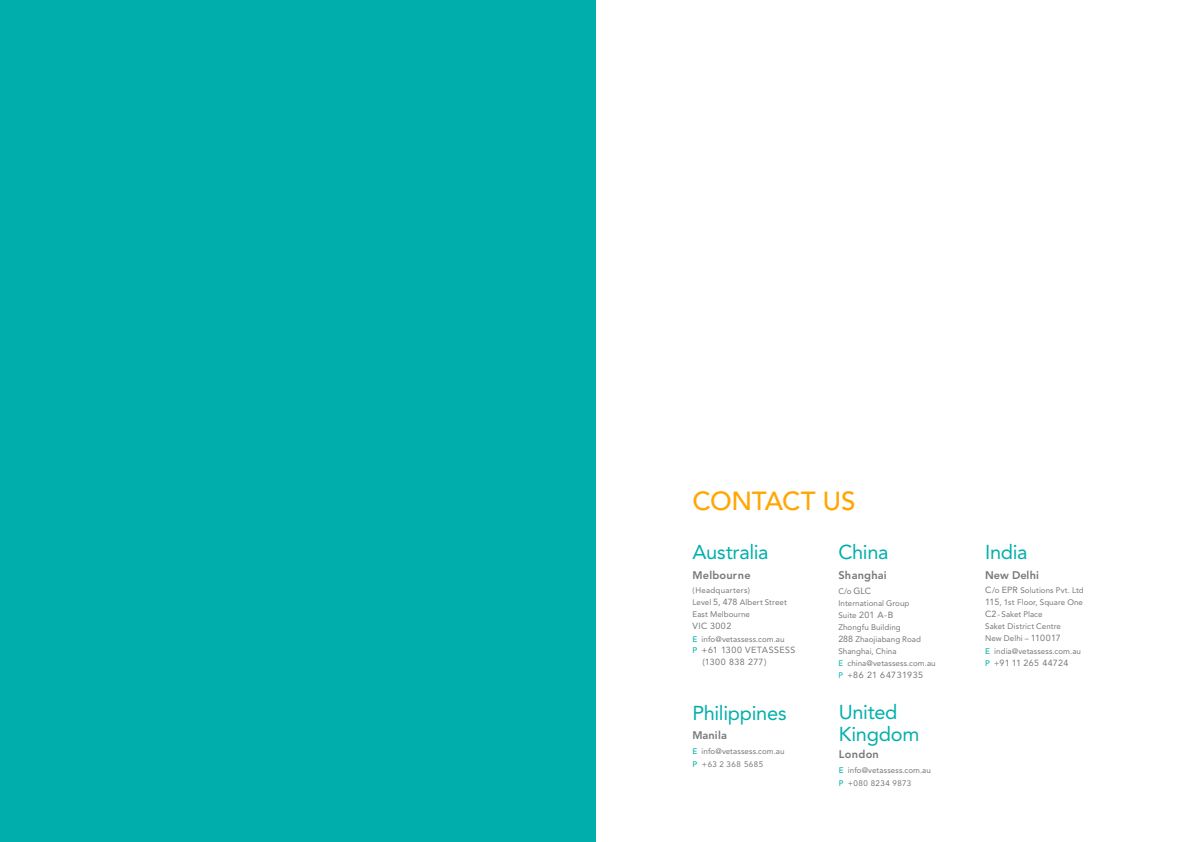
<style>
.page{position:relative;width:1191px;height:842px;background:#fff}
.page>*{position:absolute;margin:0;border:0;box-sizing:border-box;transform-origin:0 0}
.Body_Copy{font:500 26px "Avenir LT Std";letter-spacing:-.01em;color:#ffa600}
.Heading_3{font:20px/22px "Avenir LT Std";letter-spacing:-.015em;color:#00afab}
.Body_Copy_Bold{font:800 11px "Avenir LT Std";letter-spacing:.015em;color:#77777a}
.Body_Copy_Bold-2{font:800 11px "Avenir LT Std";letter-spacing:-.01em;color:#77777a}
.Heading_3-2{font:800 11px "Avenir LT Std";letter-spacing:.02em;color:#77777a}
.Body_Copy-2{font:800 11px "Avenir LT Std";letter-spacing:-.005em;color:#77777a}
.Body_Copy-3{font:8.9px "Avenir LT Std";letter-spacing:.05em;color:#77777a}
.Body_Copy-4{font:8px/12px "Avenir LT Std";letter-spacing:.005em;color:#77777a}
.s1{font-size:8.9px}
.s2{font-weight:500;color:#00afab}
.s3{font-weight:500;font-size:8px;color:#00afab}
.s4{font-size:8px}
.s5{color:#00afab}
.s6{font-size:8px;color:#00afab}
</style>
<div class="page">
<div style="left:0;top:0;width:595px;height:842px;background:#00afab"></div>
<p class="Body_Copy" style="left:692px;top:486px;width:164px">CONTACT US</p>
<p class="Heading_3" style="left:692px;top:541px;width:78px">Australia</p>
<p class="Body_Copy_Bold" style="left:692px;top:568px;width:60px">Melbourne</p>
<p class="Body_Copy-4" style="left:692px;top:585px;width:96px">(Headquarters)<br>Level <span class="s1">5, 478</span> Albert Street<br>East Melbourne</p>
<p class="Body_Copy-3" style="left:692px;top:621px;width:40px">VIC 3002</p>
<p class="Body_Copy-4" style="left:692px;top:633px;width:94px"><span class="s2">E</span> info@vetassess.com.au</p>
<p class="Body_Copy-3" style="left:692px;top:645px;width:104px"><span class="s3">P</span> +61 1300 VETASSESS</p>
<p class="Body_Copy-3" style="left:702px;top:657px;width:66px">(1300 838 277)</p>
<p class="Heading_3" style="left:839px;top:701px;width:82px">United<br>Kingdom</p>
<p class="Heading_3-2" style="left:839px;top:748px;width:42px">London</p>
<p class="Body_Copy-4" style="left:839px;top:764px;width:94px;line-height:12.5px"><span class="s2">E</span> info@vetassess.com.au<br><span class="s2">P</span> +080 8234 9873</p>
<p class="Heading_3" style="left:838px;top:541px;width:52px">China</p>
<p class="Body_Copy_Bold" style="left:838px;top:568px;width:50px">Shanghai</p>
<p class="Body_Copy-4" style="left:838px;top:585px;width:73px">C/o <span class="s1">GLC<br></span>International Group</p>
<p class="Body_Copy-3" style="left:838px;top:609px;width:56px"><span class="s4">Suite</span> 201 A-B</p>
<p class="Body_Copy-4" style="left:838px;top:621px;width:99px">Zhongfu Building<br><span class="s1">288</span> Zhaojiabang Road<br>Shanghai, China<br><span class="s5">E</span> china@vetassess.com.au</p>
<p class="Body_Copy-3" style="left:838px;top:669px;width:86px"><span class="s6">P</span> <span class="s4">+</span>86 21 64731935</p>
<p class="Heading_3" style="left:692px;top:702px;width:95px">Philippines</p>
<p class="Body_Copy-2" style="left:692px;top:729px;width:36px">Manila</p>
<p class="Body_Copy-4" style="left:692px;top:745px;width:94px;line-height:12.5px"><span class="s2">E</span> info@vetassess.com.au<br><span class="s2">P</span> +63 2 368 5685</p>
<p class="Heading_3" style="left:985px;top:541px;width:44px">India</p>
<p class="Body_Copy_Bold-2" style="left:985px;top:568px;width:55px">New Delhi</p>
<p class="Body_Copy-4" style="left:985px;top:585px;width:100px"><span class="s1">C</span>/o <span class="s1">EPR</span> Solutions Pvt. Ltd<br><span class="s1">115</span>, 1st Floor, Square One<br><span class="s1">C2</span>- Saket Place<br>Saket District Centre<br>New Delhi – <span class="s1">110017<br></span><span class="s2">E</span> india@vetassess.com.au</p>
<p class="Body_Copy-3" style="left:985px;top:658px;width:85px"><span class="s3">P</span> <span class="s4">+</span>91 11 265 44724</p>
</div>
